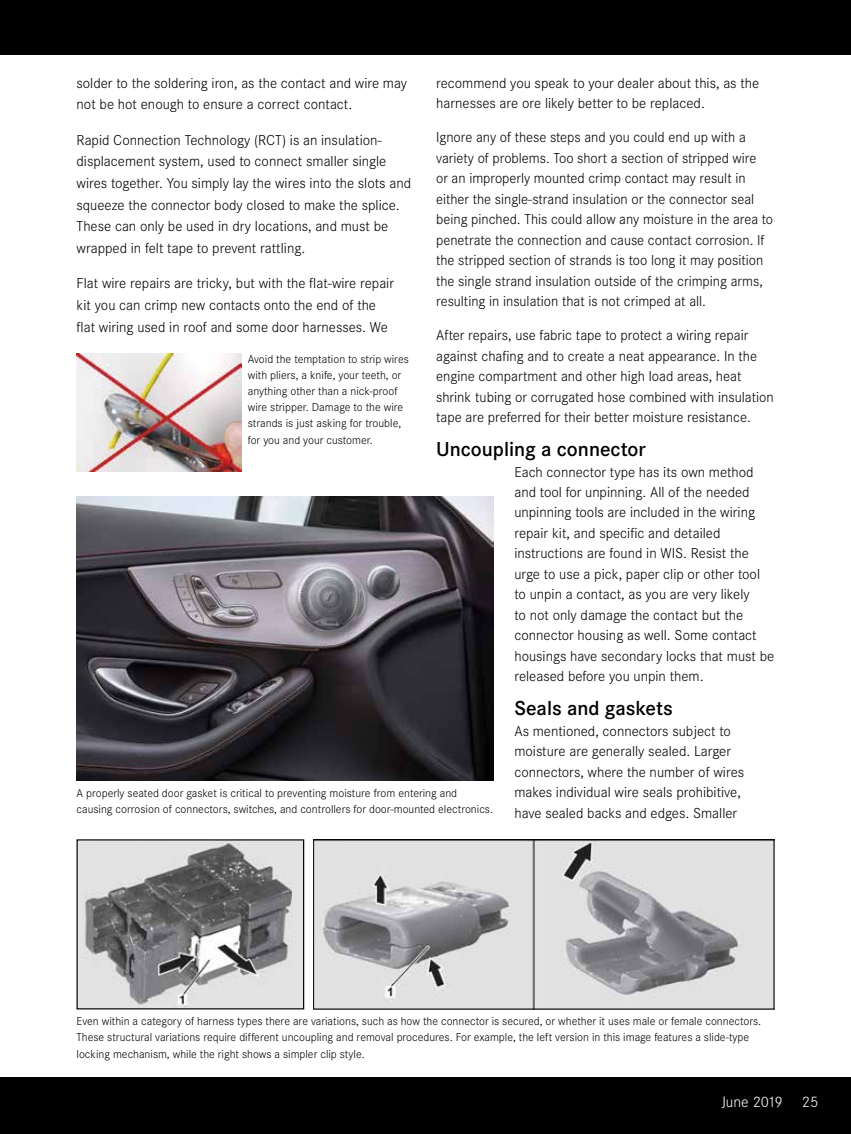
<style>
.page{position:relative;width:851px;height:1134px;background:#fff}
.page>*{position:absolute;margin:0;border:0;box-sizing:border-box;transform-origin:0 0}
.t1{font:600 21px "Corporate S";color:#000}
.t2{font:300 15.75px "Corporate S";color:#fff}
.t3{font:300 15px/20.5px "Corporate S";color:#000}
.t4{font:300 12px/16.2px "Corporate S";color:#000}
</style>
<div class="page">
<div style="left:0;top:1077px;width:850px;height:57px;background:#000"></div>
<div style="left:0;top:0;width:850px;height:55px;background:#000"></div>
<img style="left:79px;top:841px;width:223px;height:166px">
<img style="left:315px;top:841px;width:457px;height:166px">
<div style="left:313px;top:839px;width:461px;height:170px;border:1px solid #000"></div>
<img style="left:77px;top:497px;width:416px;height:284px">
<img style="left:77px;top:354px;width:164px;height:117px">
<p class="t3" style="left:436px;top:73px;width:324px">recommend you speak to your dealer about this, as the harnesses are ore likely better to be replaced.</p>
<p class="t3" style="left:436px;top:127px;width:338px">Ignore any of these steps and you could end up with a variety of problems. Too short a section of stripped wire<br>or an improperly mounted crimp contact may result in either the single-strand insulation or the connector seal being pinched. This could allow any moisture in the area to penetrate the connection and cause contact corrosion. If the stripped section of strands is too long it may position the single strand insulation outside of the crimping arms, resulting in insulation that is not crimped at all.</p>
<p class="t3" style="left:436px;top:325px;width:339px">After repairs, use fabric tape to protect a wiring repair against chafing and to create a neat appearance. In the engine compartment and other high load areas, heat shrink tubing or corrugated hose combined with insulation tape are preferred for their better moisture resistance.</p>
<h1 class="t1" style="left:436px;top:437px;width:211px">Uncoupling a connector</h1>
<p class="t3" style="left:514px;top:462px;width:261px">Each connector type has its own method and tool for unpinning. All of the needed unpinning tools are included in the wiring repair kit, and specific and detailed instructions are found in WIS. Resist the urge to use a pick, paper clip or other tool to unpin a contact, as you are very likely<br>to not only damage the contact but the connector housing as well. Some contact housings have secondary locks that must be released before you unpin them.</p>
<h1 class="t1" style="left:514px;top:697px;width:160px">Seals and gaskets</h1>
<p class="t3" style="left:514px;top:721px;width:231px">As mentioned, connectors subject to moisture are generally sealed. Larger connectors, where the number of wires makes individual wire seals prohibitive, have sealed backs and edges. Smaller</p>
<p class="t3" style="left:77px;top:72px;width:332px;line-height:21.8px">solder to the soldering iron, as the contact and wire may not be hot enough to ensure a correct contact.</p>
<p class="t3" style="left:77px;top:129px;width:336px;line-height:21.8px">Rapid Connection Technology (RCT) is an insulation&shy;displacement system, used to connect smaller single wires together. You simply lay the wires into the slots and squeeze the connector body closed to make the splice.<br>These can only be used in dry locations, and must be wrapped in felt tape to prevent rattling.</p>
<p class="t3" style="left:77px;top:273px;width:319px;line-height:21.8px">Flat wire repairs are tricky, but with the flat-wire repair kit you can crimp new contacts onto the end of the flat wiring used in roof and some door harnesses. We</p>
<p class="t4" style="left:248px;top:351px;width:162px">Avoid the temptation to strip wires with pliers, a knife, your teeth, or anything other than a nick-proof wire stripper. Damage to the wire strands is just asking for trouble, for you and your customer.</p>
<p class="t4" style="left:77px;top:785px;width:418px">A properly seated door gasket is critical to preventing moisture from entering and causing corrosion of connectors, switches, and controllers for door-mounted electronics.</p>
<p class="t4" style="left:77px;top:1013px;width:686px">Even within a category of harness types there are variations, such as how the connector is secured, or whether it uses male or female connectors.<br>These structural variations require different uncoupling and removal procedures. For example, the left version in this image features a slide-type locking mechanism, while the right shows a simpler clip style.</p>
<p class="t2" style="left:721px;top:1093px;width:98px">June 2019 25</p>
</div>
